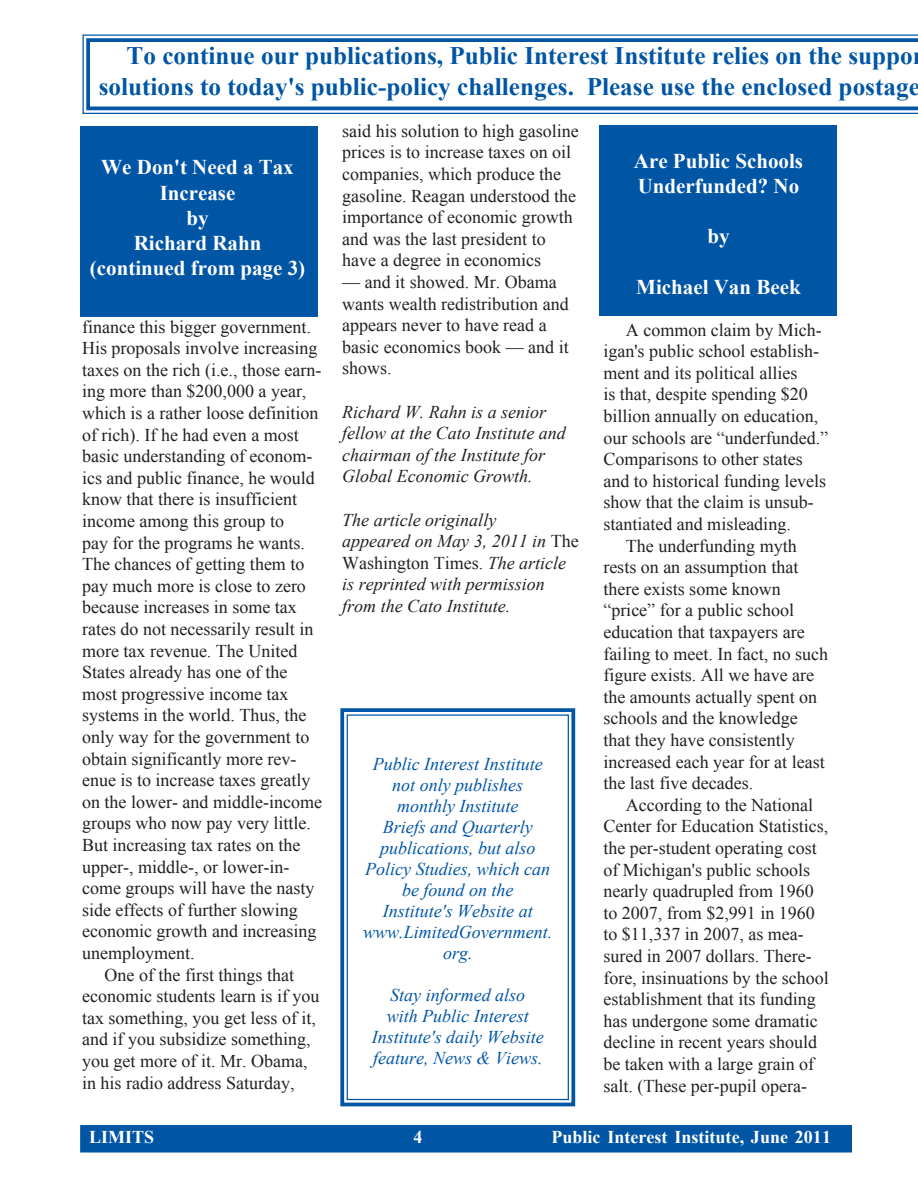
<style>
.page{position:relative;width:918px;height:1188px;background:#fff}
.page>*{position:absolute;margin:0;border:0;box-sizing:border-box;transform-origin:0 0}
.t1{font:700 25.2px "Times New Roman";color:#0155a5}
.t2{font:700 21px "Times New Roman";color:#fff}
.Default{font:18px/21.6px "Times New Roman";color:#231f20}
.t3{font:italic 18px "Times New Roman";color:#0155a5}
.t4{font:italic 18px/21.6px "Times New Roman";color:#231f20}
.t5{font:700 18px "Times New Roman";color:#fff}
.s1{font-style:normal}
</style>
<div class="page">
<div style="left:81px;top:1126px;width:770px;height:26px;background:#0155a5"></div>
<div style="left:80px;top:1125px;width:772px;height:28px;border:2px solid #0155a5"></div>
<svg style="left:82px;top:34px;width:836px;height:80px"></svg>
<svg style="left:86px;top:38px;width:832px;height:72px"></svg>
<svg style="left:340px;top:708px;width:236px;height:399px"></svg>
<div style="left:347px;top:714px;width:222px;height:386px;border:1px solid #0155a5"></div>
<div style="left:80px;top:126px;width:238px;height:191px;background:#0155a5"></div>
<div style="left:599px;top:125px;width:238px;height:191px;background:#0155a5"></div>
<p class="t1" style="left:127px;top:38px;width:788px">To continue our publications, Public Interest Institute relies on the suppo</p>
<p class="t1" style="left:99px;top:69px;width:823px">solutions to today's public-policy challenges. Please use the enclosed postage</p>
<p class="t2" style="left:101px;top:153px;width:194px">We Don't Need a Tax</p>
<p class="t2" style="left:160px;top:178px;width:77px">Increase</p>
<p class="t2" style="left:186px;top:203px;width:24px">by</p>
<p class="t2" style="left:134px;top:228px;width:129px">Richard Rahn</p>
<p class="t2" style="left:90px;top:254px;width:217px">(continued from page 3)</p>
<p class="Default" style="left:82px;top:316px;width:241px">finance this bigger government.<br>His proposals involve increasing taxes on the rich (i.e., those earn&shy;ing more than $200,000 a year, which is a rather loose definition of rich). If he had even a most basic understanding of econom&shy;ics and public finance, he would know that there is insufficient income among this group to<br>pay for the programs he wants.<br>The chances of getting them to pay much more is close to zero because increases in some tax rates do not necessarily result in more tax revenue. The United<br>States already has one of the most progressive income tax systems in the world. Thus, the only way for the government to obtain significantly more rev&shy;enue is to increase taxes greatly on the lower- and middle-income groups who now pay very little.<br>But increasing tax rates on the upper-, middle-, or lower-in&shy;come groups will have the nasty side effects of further slowing economic growth and increasing unemployment.</p>
<p class="Default" style="left:82px;top:964px;width:239px;text-indent:22px">One of the first things that economic students learn is if you tax something, you get less of it, and if you subsidize something, you get more of it. Mr. Obama, in his radio address Saturday,</p>
<p class="Default" style="left:342px;top:120px;width:238px">said his solution to high gasoline prices is to increase taxes on oil companies, which produce the gasoline. Reagan understood the importance of economic growth and was the last president to have a degree in economics</p>
<p class="Default" style="left:342px;top:271px;width:228px">— and it showed. Mr. Obama wants wealth redistribution and appears never to have read a basic economics book — and it shows.</p>
<p class="t4" style="left:342px;top:400px;width:225px">Richard W. Rahn is a senior fellow at the Cato Institute and chairman of the Institute for<br>Global Economic Growth.</p>
<p class="t4" style="left:342px;top:508px;width:156px">The article originally</p>
<p class="t4" style="left:342px;top:530px;width:238px">appeared on May 3, 2011 in <span class="s1">The<br>Washington Times.</span> The article is reprinted with permission from the Cato Institute.</p>
<p class="t3" style="left:373px;top:752px;width:171px">Public Interest Institute</p>
<p class="t3" style="left:392px;top:773px;width:133px">not only publishes</p>
<p class="t3" style="left:397px;top:794px;width:123px">monthly Institute</p>
<p class="t3" style="left:383px;top:815px;width:151px">Briefs and Quarterly</p>
<p class="t3" style="left:380px;top:836px;width:157px">publications, but also</p>
<p class="t3" style="left:365px;top:857px;width:186px">Policy Studies, which can</p>
<p class="t3" style="left:402px;top:878px;width:113px">be found on the</p>
<p class="t3" style="left:383px;top:899px;width:151px">Institute's Website at</p>
<p class="t3" style="left:363px;top:920px;width:191px">www.LimitedGovernment.</p>
<p class="t3" style="left:443px;top:941px;width:31px">org.</p>
<p class="t3" style="left:390px;top:983px;width:136px">Stay informed also</p>
<p class="t3" style="left:387px;top:1004px;width:144px">with Public Interest</p>
<p class="t3" style="left:372px;top:1025px;width:173px">Institute's daily Website</p>
<p class="t3" style="left:373px;top:1046px;width:171px">feature, News &amp; Views.</p>
<p class="t2" style="left:634px;top:146px;width:171px">Are Public Schools</p>
<p class="t2" style="left:638px;top:171px;width:163px">Underfunded? No</p>
<p class="t2" style="left:707px;top:222px;width:24px">by</p>
<p class="t2" style="left:636px;top:272px;width:166px">Michael Van Beek</p>
<p class="Default" style="left:603px;top:318px;width:226px;text-indent:22px">A common claim by Mich&shy;igan's public school establish&shy;ment and its political allies<br>is that, despite spending $20 billion annually on education, our schools are “underfunded.”<br>Comparisons to other states and to historical funding levels show that the claim is unsub&shy;stantiated and misleading.</p>
<p class="Default" style="left:603px;top:534px;width:226px;text-indent:22px">The underfunding myth rests on an assumption that there exists some known “price” for a public school education that taxpayers are failing to meet. In fact, no such figure exists. All we have are the amounts actually spent on schools and the knowledge that they have consistently increased each year for at least the last five decades.</p>
<p class="Default" style="left:603px;top:794px;width:227px;text-indent:22px">According to the National<br>Center for Education Statistics, the per-student operating cost of Michigan's public schools nearly quadrupled from 1960 to 2007, from $2,991 in 1960 to $11,337 in 2007, as mea&shy;sured in 2007 dollars. There&shy;fore, insinuations by the school establishment that its funding has undergone some dramatic decline in recent years should be taken with a large grain of salt. (These per-pupil opera-</p>
<p class="t5" style="left:89px;top:1125px;width:67px">LIMITS</p>
<p class="t5" style="left:551px;top:1125px;width:271px">Public Interest Institute, June 2011</p>
</div>
